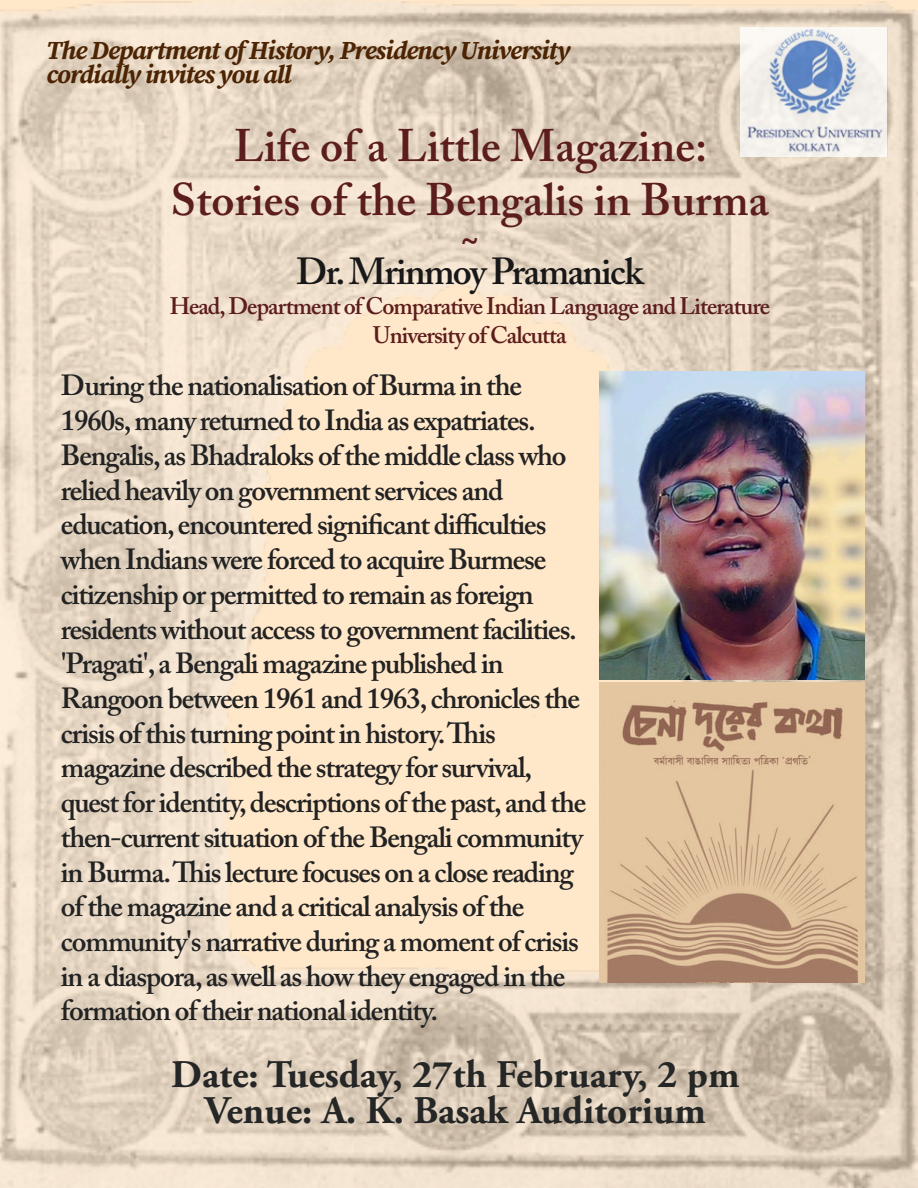
<style>
.page{position:relative;width:918px;height:1188px;background:#fff}
.page>*{position:absolute;margin:0;border:0;box-sizing:border-box;transform-origin:0 0}
.t1{font:600 45.3px/54.4px "Adobe Caslon Pro";color:#5c1d1d;text-align:center}
.t2{font:700 39.15px/36px "Adobe Garamond Pro";color:#252626;text-align:center}
.t3{font:600 37.5px "Adobe Caslon Pro";letter-spacing:-.045em;color:#191818}
.t4{font:600 37.5px "Adobe Caslon Pro";color:#5c1d1d}
.t5{font:600 28.95px/34.7px "Adobe Caslon Pro";letter-spacing:-.04em;color:#222}
.t6{font:italic 700 25.95px/23.9px "Source Serif Pro";letter-spacing:-.04em;color:#4d2403}
.t7{font:600 23.7px/29.4px "Adobe Caslon Pro";letter-spacing:-.04em;color:#5c1d1d;text-align:center}
</style>
<div class="page">
<img style="left:0;top:0;width:918px;height:1188px">
<img style="left:741px;top:27px;width:146px;height:130px">
<img style="left:599px;top:682px;width:266px;height:300px">
<img style="left:599px;top:371px;width:266px;height:309px">
<p class="t6" style="left:46px;top:38px;width:525px">The Department of History, Presidency University cordially invites you all</p>
<h1 class="t1" style="left:171px;top:118px;width:599px">Life of a Little Magazine:<br>Stories of the Bengalis in Burma</h1>
<p class="t4" style="left:460px;top:215px;width:20px">~</p>
<p class="t3" style="left:296px;top:249px;width:349px">Dr. Mrinmoy Pramanick</p>
<p class="t7" style="left:170px;top:291px;width:602px">Head, Department of Comparative Indian Language and Literature<br>University of Calcutta</p>
<p class="t5" style="left:61px;top:368px;width:527px">During the nationalisation of Burma in the 1960s, many returned to India as expatriates.<br>Bengalis, as Bhadraloks of the middle class who relied heavily on government services and education, encountered significant difficulties when Indians were forced to acquire Burmese citizenship or permitted to remain as foreign residents without access to government facilities. 'Pragati', a Bengali magazine published in Rangoon between 1961 and 1963, chronicles the crisis of this turning point in history. This magazine described the strategy for survival, quest for identity, descriptions of the past, and the then-current situation of the Bengali community in Burma. This lecture focuses on a close reading of the magazine and a critical analysis of the community's narrative during a moment of crisis in a diaspora, as well as how they engaged in the formation of their national identity.</p>
<h2 class="t2" style="left:171px;top:1058px;width:570px">Date: Tuesday, 27th February, 2 pm<br>Venue: A. K. Basak Auditorium</h2>
</div>
